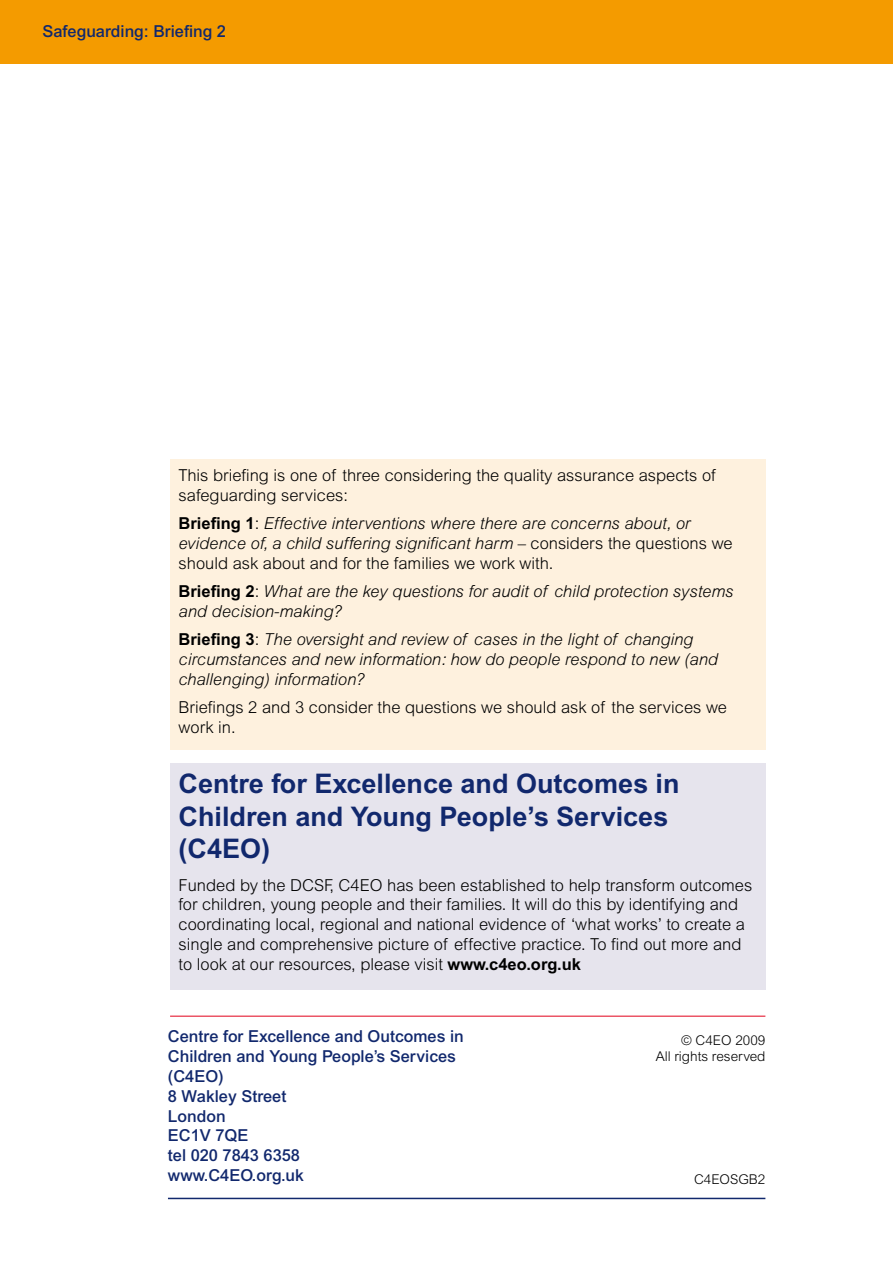
<style>
.page{position:relative;width:893px;height:1263px;background:#fff}
.page>*{position:absolute;margin:0;border:0;box-sizing:border-box;transform-origin:0 0}
.t1{font:700 27px/32.4px "Arial";color:#11286d}
.t2{font:300 16.5px/19.8px "Arial";color:#000}
.t3{font:italic 300 16.5px/19.8px "Arial";color:#000}
.t4{font:500 16.5px/19.8px "Arial";color:#11286d}
.t5{font:300 13.5px/16.2px "Arial";color:#000;text-align:right}
.s1{font-weight:700;font-style:normal}
.s2{font-style:normal}
.s3{font-weight:700}
</style>
<div class="page">
<div style="left:0;top:0;width:893px;height:64px;background:#f49b00"></div>
<hr style="left:170px;top:1016px;width:595px;height:1px;background:#e2011a">
<div style="left:170px;top:763px;width:595px;height:227px;background:#e6e4ed"></div>
<div style="left:170px;top:459px;width:595px;height:291px;background:#fef1de"></div>
<hr style="left:168px;top:1198px;width:597px;height:1px;background:#11286d">
<p class="t4" style="left:43px;top:22px;width:185px">Safeguarding: Briefing 2</p>
<p class="t2" style="left:179px;top:465px;width:539px">This briefing is one of three considering the quality assurance aspects of safeguarding services:</p>
<p class="t3" style="left:179px;top:513px;width:556px"><span class="s1">Briefing 1</span><span class="s2">:</span> Effective interventions where there are concerns about, or evidence of, a child suffering significant harm <span class="s2">– considers the questions we should ask about and for the families we work with.</span></p>
<p class="t3" style="left:179px;top:581px;width:556px"><span class="s1">Briefing 2</span><span class="s2">:</span> What are the key questions for audit of child protection systems and decision-making?</p>
<p class="t3" style="left:179px;top:629px;width:541px"><span class="s1">Briefing 3</span><span class="s2">:</span> The oversight and review of cases in the light of changing circumstances and new information: how do people respond to new (and challenging) information?</p>
<p class="t2" style="left:179px;top:697px;width:550px">Briefings 2 and 3 consider the questions we should ask of the services we work in.</p>
<h1 class="t1" style="left:179px;top:767px;width:502px">Centre for Excellence and Outcomes in<br>Children and Young People’s Services (C4EO)</h1>
<p class="t2" style="left:179px;top:875px;width:575px">Funded by the DCSF, C4EO has been established to help transform outcomes for children, young people and their families. It will do this by identifying and coordinating local, regional and national evidence of ‘what works’ to create a single and comprehensive picture of effective practice. To find out more and to look at our resources, please visit <span class="s3">www.c4eo.org.uk</span></p>
<p class="t4" style="left:168px;top:1027px;width:297px">Centre for Excellence and Outcomes in<br>Children and Young People’s Services (C4EO)<br>8 Wakley Street<br>London<br>EC1V 7QE<br>tel 020 7843 6358<br>www.C4EO.org.uk</p>
<p class="t5" style="left:656px;top:1032px;width:111px">© C4EO 2009<br>All rights reserved</p>
<p class="t5" style="left:694px;top:1171px;width:73px">C4EOSGB2</p>
</div>
